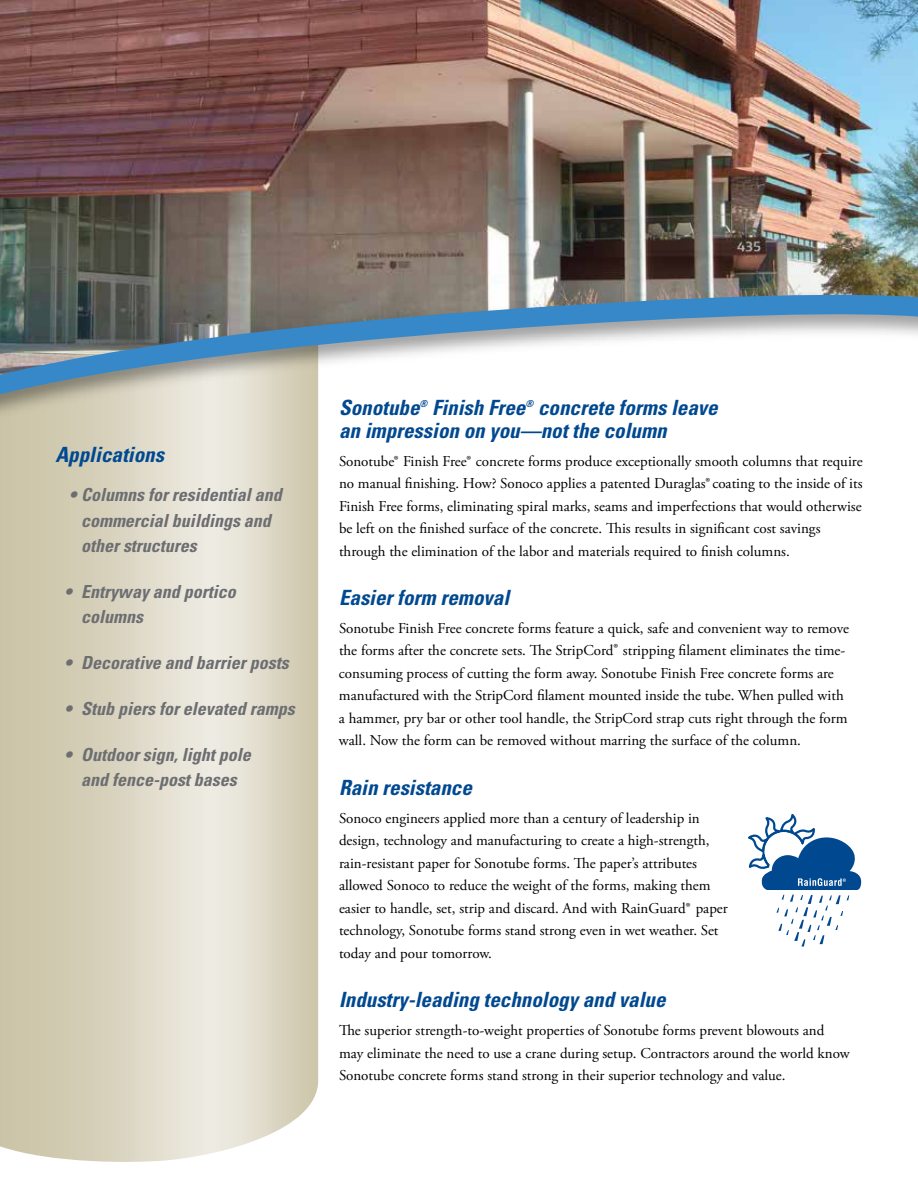
<style>
.page{position:relative;width:918px;height:1188px;background:#fff}
.page>*{position:absolute;margin:0;border:0;box-sizing:border-box;transform-origin:0 0}
.t1{font:italic 700 condensed 21px/22.5px "Univers LT Std";color:#004990}
.t2{font:italic 700 condensed 18px/25.5px "Univers LT Std";color:#6d6e71}
.t3{font:15px/22.5px "Adobe Garamond Pro";color:#000}
</style>
<div class="page">
<img style="left:0;top:0;width:918px;height:293px">
<svg style="left:0;top:432px;width:318px;height:730px"></svg>
<svg style="left:0;top:293px;width:918px;height:110px"></svg>
<svg style="left:748px;top:815px;width:114px;height:131px"></svg>
<h1 class="t1" style="left:56px;top:444px;width:110px">Applications</h1>
<p class="t2" style="left:81px;top:482px;width:202px;text-indent:-12px">• Columns for residential and commercial buildings and other structures</p>
<p class="t2" style="left:81px;top:579px;width:156px;text-indent:-17px">• Entryway and portico columns</p>
<p class="t2" style="left:64px;top:650px;width:226px">• Decorative and barrier posts</p>
<p class="t2" style="left:64px;top:696px;width:232px">• Stub piers for elevated ramps</p>
<p class="t2" style="left:64px;top:742px;width:188px;text-align:center">• Outdoor sign, light pole and fence-post bases</p>
<h1 class="t1" style="left:339px;top:397px;width:380px">Sonotube<sup>®</sup> Finish Free<sup>®</sup> concrete forms leave an impression on you—not the column</h1>
<p class="t3" style="left:339px;top:450px;width:525px">Sonotube® Finish Free® concrete forms produce exceptionally smooth columns that require no manual finishing. How? Sonoco applies a patented Duraglas® coating to the inside of its Finish Free forms, eliminating spiral marks, seams and imperfections that would otherwise be left on the finished surface of the concrete. This results in significant cost savings through the elimination of the labor and materials required to finish columns.</p>
<h1 class="t1" style="left:339px;top:586px;width:172px">Easier form removal</h1>
<p class="t3" style="left:339px;top:617px;width:512px">Sonotube Finish Free concrete forms feature a quick, safe and convenient way to remove the forms after the concrete sets. The StripCord® stripping filament eliminates the time&shy;consuming process of cutting the form away. Sonotube Finish Free concrete forms are manufactured with the StripCord filament mounted inside the tube. When pulled with a hammer, pry bar or other tool handle, the StripCord strap cuts right through the form wall. Now the form can be removed without marring the surface of the column.</p>
<h1 class="t1" style="left:339px;top:776px;width:134px">Rain resistance</h1>
<p class="t3" style="left:339px;top:807px;width:390px">Sonoco engineers applied more than a century of leadership in design, technology and manufacturing to create a high-strength, rain-resistant paper for Sonotube forms. The paper’s attributes allowed Sonoco to reduce the weight of the forms, making them easier to handle, set, strip and discard. And with RainGuard® paper technology, Sonotube forms stand strong even in wet weather. Set today and pour tomorrow.</p>
<h1 class="t1" style="left:339px;top:989px;width:328px">Industry-leading technology and value</h1>
<p class="t3" style="left:339px;top:1020px;width:512px">The superior strength-to-weight properties of Sonotube forms prevent blowouts and may eliminate the need to use a crane during setup. Contractors around the world know<br>Sonotube concrete forms stand strong in their superior technology and value.</p>
</div>
